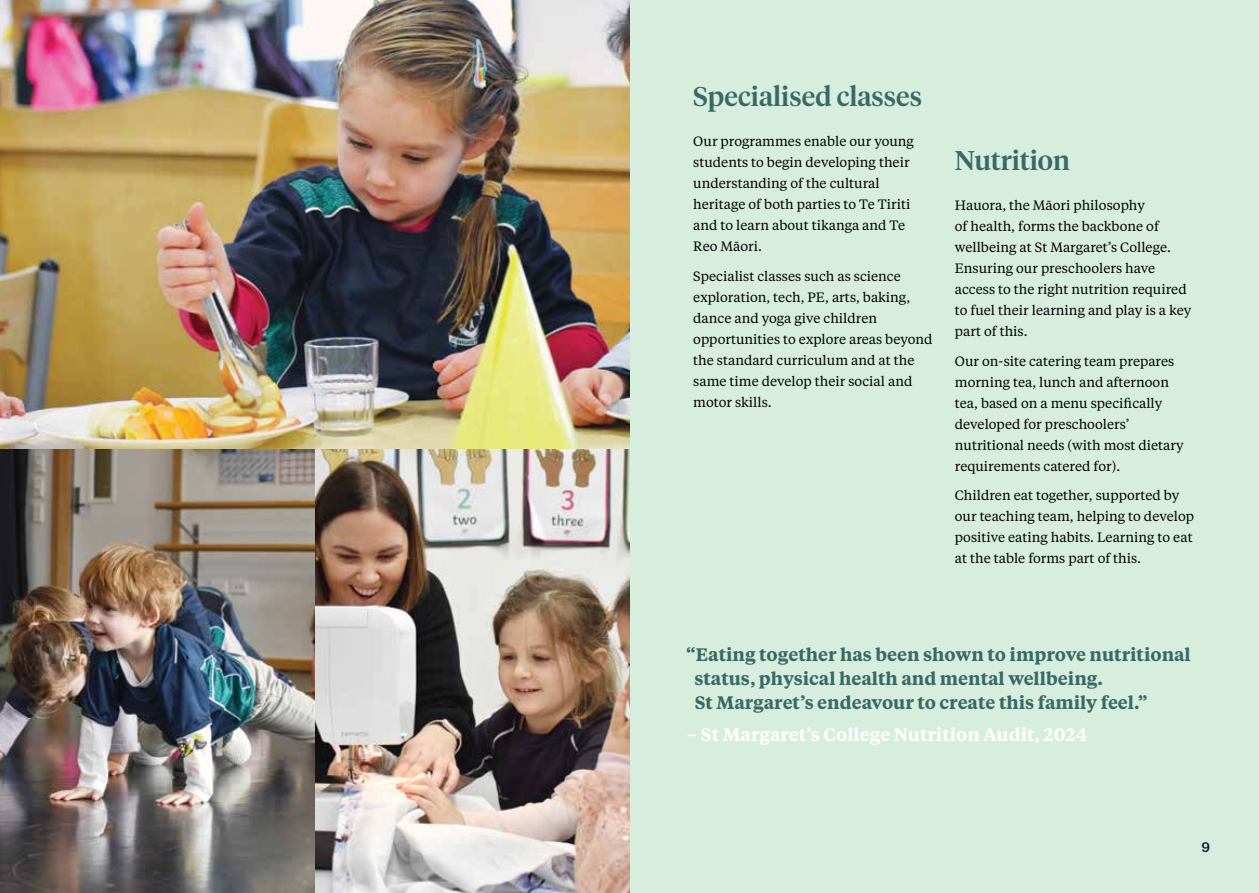
<style>
.page{position:relative;width:1259px;height:893px;background:#fff}
.page>*{position:absolute;margin:0;border:0;box-sizing:border-box;transform-origin:0 0}
.t1{font:500 27px "Tiempos Headline";color:#376a65}
.t2{font:600 18px/24px "Tiempos Text";color:#376a65}
.t3{font:600 18px "Tiempos Text";color:#fff}
.t4{font:13.5px/21px "Tiempos Text";color:#000}
.t5{font:500 13.5px "Graphik";color:#082341}
</style>
<div class="page">
<div style="left:629px;top:0;width:630px;height:893px;background:#d7eddd"></div>
<img style="left:0;top:0;width:629px;height:893px">
<h1 class="t1" style="left:693px;top:78px;width:230px">Specialised classes</h1>
<p class="t4" style="left:693px;top:130px;width:222px">Our programmes enable our young students to begin developing their understanding of the cultural heritage of both parties to Te Tiriti and to learn about tikanga and Te<br>Reo Māori.</p>
<p class="t4" style="left:693px;top:265px;width:241px">Specialist classes such as science exploration, tech, PE, arts, baking, dance and yoga give children opportunities to explore areas beyond the standard curriculum and at the same time develop their social and motor skills.</p>
<h1 class="t1" style="left:955px;top:142px;width:116px">Nutrition</h1>
<p class="t4" style="left:955px;top:194px;width:238px">Hauora, the Māori philosophy<br>of health, forms the backbone of wellbeing at St Margaret’s College.<br>Ensuring our preschoolers have access to the right nutrition required to fuel their learning and play is a key part of this.</p>
<p class="t4" style="left:955px;top:350px;width:230px">Our on-site catering team prepares morning tea, lunch and afternoon tea, based on a menu specifically developed for preschoolers’ nutritional needs (with most dietary requirements catered for).</p>
<p class="t4" style="left:955px;top:484px;width:241px">Children eat together, supported by our teaching team, helping to develop positive eating habits. Learning to eat at the table forms part of this.</p>
<h2 class="t2" style="left:694px;top:641px;width:498px;text-indent:-8px">“Eating together has been shown to improve nutritional status, physical health and mental wellbeing.<br>St Margaret’s endeavour to create this family feel.”</h2>
<h2 class="t3" style="left:687px;top:722px;width:402px">– St Margaret’s College Nutrition Audit, 2024</h2>
<p class="t5" style="left:1201px;top:837px;width:10px">9</p>
</div>
